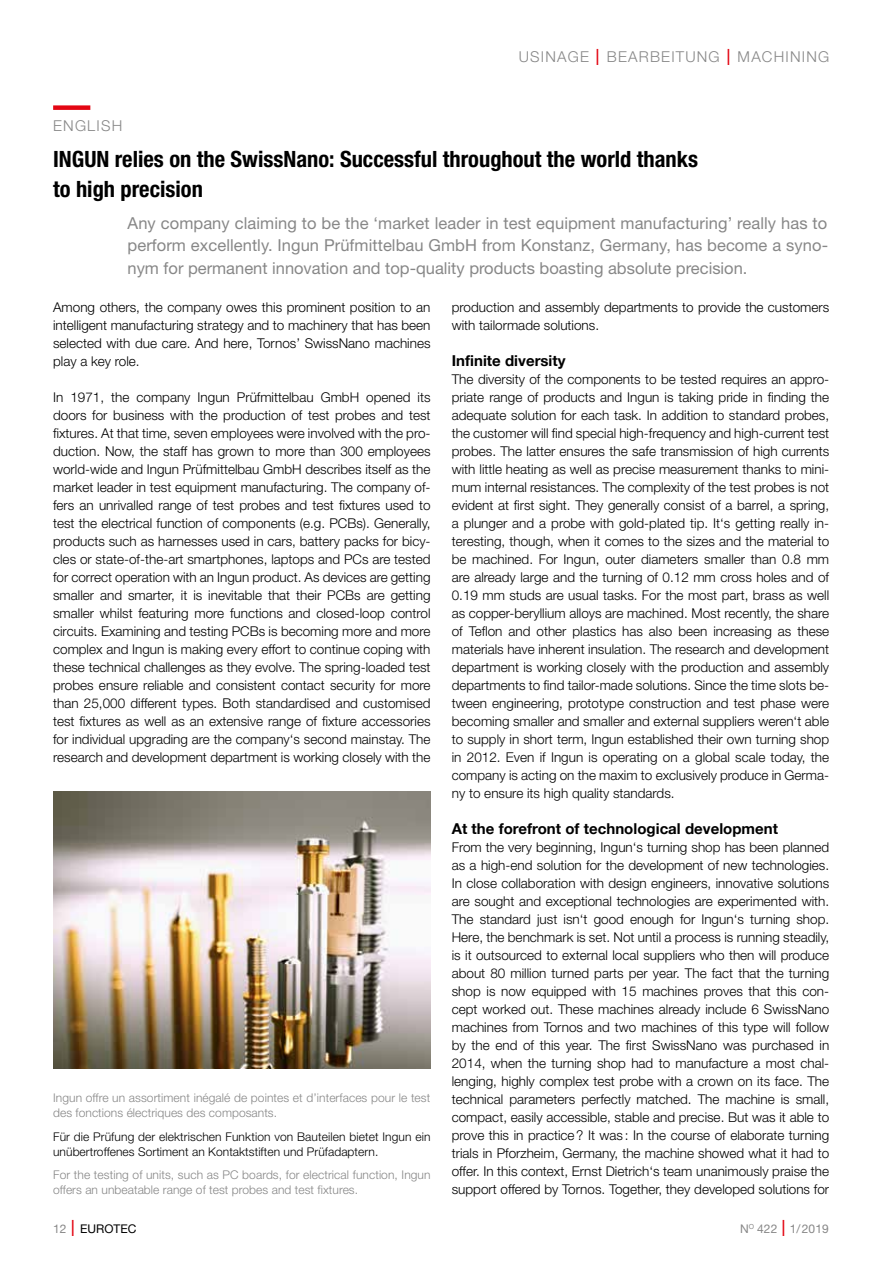
<style>
.page{position:relative;width:893px;height:1263px;background:#fff}
.page>*{position:absolute;margin:0;border:0;box-sizing:border-box;transform-origin:0 0}
.t1{font:700 condensed 22.5px/30px "Helvetica Neue";color:#000}
.t2{font:16.5px/22.5px "Helvetica Neue";color:#878787;text-align:justify}
.t3{font:700 15px "Helvetica Neue";color:#000}
.t4{font:300 15px "Helvetica Neue";letter-spacing:.08em;color:#878787}
.t5{font:300 13.5px/18px "Helvetica Neue";color:#000;text-align:justify}
.t6{font:300 12px/15px "Helvetica Neue";letter-spacing:.005em;color:#878787}
.t7{font:300 12px/15px "Helvetica Neue";letter-spacing:.01em;color:#000}
.t8{font:12px "Helvetica Neue";color:#878787}
.t9{font:12px "Helvetica Neue";color:#000}
.s1{font-stretch:condensed;font-size:22.5px;color:#e30613}
.s2{color:#878787}
.s3{font-weight:300;font-stretch:condensed;font-size:22.5px;color:#e30613}
</style>
<div class="page">
<div style="left:53px;top:105px;width:37px;height:5px;background:#e30613"></div>
<img style="left:53px;top:791px;width:378px;height:277px">
<p class="t4" style="left:519px;top:47px;width:312px">USINAGE <span class="s1">I</span> BEARBEITUNG <span class="s1">I</span> MACHINING</p>
<p class="t4" style="left:53px;top:117px;width:71px">ENGLISH</p>
<h1 class="t1" style="left:53px;top:144px;width:646px">INGUN relies on the SwissNano: Successful throughout the world thanks to high precision</h1>
<p class="t2" style="left:128px;top:211px;width:702px">Any company claiming to be the ‘market leader in test equipment manufacturing’ really has to perform excellently. Ingun Prüfmittelbau GmbH from Konstanz, Germany, has become a syno&shy;nym for permanent innovation and top-quality products boasting absolute precision.</p>
<p class="t5" style="left:53px;top:298px;width:379px">Among others, the company owes this prominent position to an intelligent manufacturing strategy and to machinery that has been selected with due care. And here, Tornos’ SwissNano machines play a key role.</p>
<p class="t5" style="left:53px;top:388px;width:379px">In 1971, the company Ingun Prüfmittelbau GmbH opened its doors for business with the production of test probes and test fixtures. At that time, seven employees were involved with the pro&shy;duction. Now, the staff has grown to more than 300 employees world-wide and Ingun Prüfmittelbau GmbH describes itself as the market leader in test equipment manufacturing. The company of&shy;fers an unrivalled range of test probes and test fixtures used to test the electrical function of components (e.g. PCBs). Generally, products such as harnesses used in cars, battery packs for bicy&shy;cles or state-of-the-art smartphones, laptops and PCs are tested for correct operation with an Ingun product. As devices are getting smaller and smarter, it is inevitable that their PCBs are getting smaller whilst featuring more functions and closed-loop control circuits. Examining and testing PCBs is becoming more and more complex and Ingun is making every effort to continue coping with these technical challenges as they evolve. The spring-loaded test probes ensure reliable and consistent contact security for more than 25,000 different types. Both standardised and customised test fixtures as well as an extensive range of fixture accessories for individual upgrading are the company‘s second mainstay. The research and development department is working closely with the</p>
<p class="t5" style="left:452px;top:298px;width:379px">production and assembly departments to provide the customers with tailormade solutions.</p>
<p class="t3" style="left:452px;top:349px;width:115px">Infinite diversity</p>
<p class="t5" style="left:452px;top:370px;width:379px">The diversity of the components to be tested requires an appro&shy;priate range of products and Ingun is taking pride in finding the adequate solution for each task. In addition to standard probes, the customer will find special high-frequency and high-current test probes. The latter ensures the safe transmission of high currents with little heating as well as precise measurement thanks to mini&shy;mum internal resistances. The complexity of the test probes is not evident at first sight. They generally consist of a barrel, a spring, a plunger and a probe with gold-plated tip. It‘s getting really in&shy;teresting, though, when it comes to the sizes and the material to be machined. For Ingun, outer diameters smaller than 0.8 mm are already large and the turning of 0.12 mm cross holes and of 0.19 mm studs are usual tasks. For the most part, brass as well as copper-beryllium alloys are machined. Most recently, the share of Teflon and other plastics has also been increasing as these materials have inherent insulation. The research and development department is working closely with the production and assembly departments to find tailor-made solutions. Since the time slots be&shy;tween engineering, prototype construction and test phase were becoming smaller and smaller and external suppliers weren‘t able to supply in short term, Ingun established their own turning shop in 2012. Even if Ingun is operating on a global scale today, the company is acting on the maxim to exclusively produce in Germa&shy;ny to ensure its high quality standards.</p>
<p class="t3" style="left:452px;top:817px;width:328px">At the forefront of technological development</p>
<p class="t5" style="left:452px;top:838px;width:379px">From the very beginning, Ingun‘s turning shop has been planned as a high-end solution for the development of new technologies.<br>In close collaboration with design engineers, innovative solutions are sought and exceptional technologies are experimented with.<br>The standard just isn‘t good enough for Ingun‘s turning shop.<br>Here, the benchmark is set. Not until a process is running steadily, is it outsourced to external local suppliers who then will produce about 80 million turned parts per year. The fact that the turning shop is now equipped with 15 machines proves that this con&shy;cept worked out. These machines already include 6 SwissNano machines from Tornos and two machines of this type will follow by the end of this year. The first SwissNano was purchased in 2014, when the turning shop had to manufacture a most chal&shy;lenging, highly complex test probe with a crown on its face. The technical parameters perfectly matched. The machine is small, compact, easily accessible, stable and precise. But was it able to prove this in practice? It was : In the course of elaborate turning trials in Pforzheim, Germany, the machine showed what it had to offer. In this context, Ernst Dietrich‘s team unanimously praise the support offered by Tornos. Together, they developed solutions for</p>
<p class="t6" style="left:53px;top:1090px;width:379px">Ingun offre un assortiment inégalé de pointes et d’interfaces pour le test des fonctions électriques des composants.</p>
<p class="t7" style="left:53px;top:1129px;width:379px">Für die Prüfung der elektrischen Funktion von Bauteilen bietet Ingun ein unübertroffenes Sortiment an Kontaktstiften und Prüfadaptern.</p>
<p class="t6" style="left:53px;top:1167px;width:379px">For the testing of units, such as PC boards, for electrical function, Ingun offers an unbeatable range of test probes and test fixtures.</p>
<p class="t9" style="left:53px;top:1221px;width:85px"><span class="s2">12</span> <span class="s3">I</span> EUROTEC</p>
<p class="t8" style="left:740px;top:1221px;width:90px">N<sup>O</sup> 422 <span class="s3">I</span> 1/2019</p>
</div>
